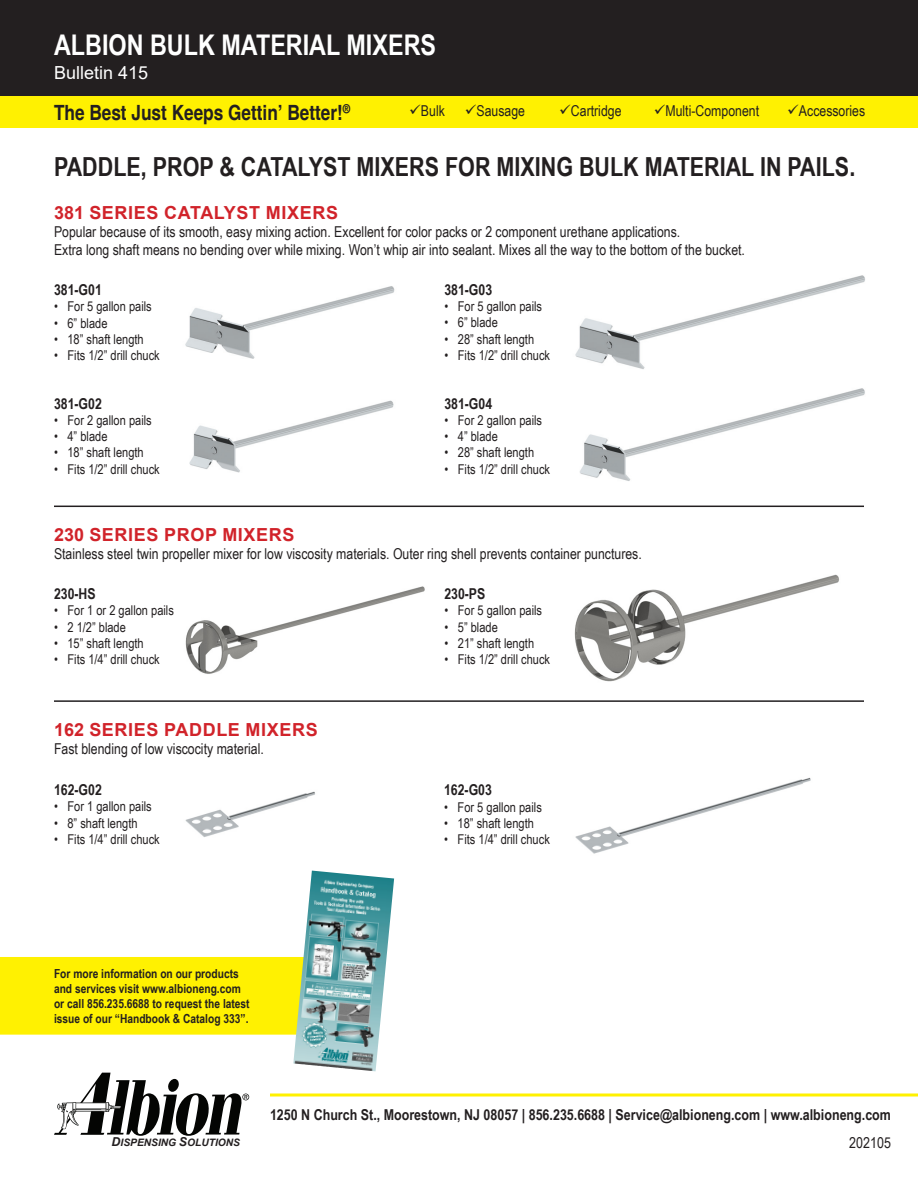
<style>
.page{position:relative;width:918px;height:1188px;background:#fff}
.page>*{position:absolute;margin:0;border:0;box-sizing:border-box;transform-origin:0 0}
.t1{font:700 28.5px "Arial Narrow";color:#fff}
.t2{font:700 26.25px "Arial Narrow";color:#231f20}
.t3{font:700 condensed 21px "Helvetica";color:#231f20}
.t4{font:700 18px "Arial";letter-spacing:.035em;color:#d1232a}
.t5{font:18px "Arial";color:#fff}
.Bullet{font:15px "Arial Narrow";color:#231f20}
.Paragraph_Style_1{font:700 15px "Arial Narrow";color:#231f20}
.t6{font:13.5px "Arial Narrow";color:#231f20}
.t7{font:700 12.45px/15px "Arial Narrow";color:#231f20}
.t8{font:italic 700 10.2px "Arial";color:#231f20}
.s1{font-size:12.3px}
</style>
<div class="page">
<svg style="left:54px;top:1073px;width:195px;height:63px"></svg>
<div style="left:0;top:95px;width:918px;height:33px;background:#fff101"></div>
<div style="left:0;top:0;width:918px;height:95px;background:#231f20"></div>
<hr style="left:270px;top:1094px;width:648px;height:2px;background:#fff101">
<img style="left:579px;top:388px;width:286px;height:93px">
<img style="left:185px;top:286px;width:210px;height:73px">
<img style="left:575px;top:777px;width:236px;height:77px">
<img style="left:185px;top:791px;width:130px;height:46px">
<img style="left:574px;top:574px;width:265px;height:108px">
<img style="left:185px;top:586px;width:240px;height:88px">
<img style="left:575px;top:275px;width:290px;height:94px">
<hr style="left:54px;top:700px;width:810px;height:2px;background:#231f20">
<hr style="left:54px;top:506px;width:810px;height:1px;background:#231f20">
<img style="left:189px;top:400px;width:205px;height:73px">
<div style="left:0;top:957px;width:293px;height:78px;background:#fff101"></div>
<img style="left:293px;top:871px;width:101px;height:200px">
<h1 class="t1" style="left:54px;top:23px;width:384px">ALBION BULK MATERIAL MIXERS</h1>
<h3 class="t5" style="left:54px;top:61px;width:96px">Bulletin 415</h3>
<h3 class="t3" style="left:54px;top:98px;width:298px">The Best Just Keeps Gettin’ Better!<sup>®</sup></h3>
<p class="Bullet" style="left:409px;top:100px;width:37px">✓Bulk</p>
<p class="Bullet" style="left:465px;top:100px;width:62px">✓Sausage</p>
<p class="Bullet" style="left:559px;top:100px;width:64px">✓Cartridge</p>
<p class="Bullet" style="left:654px;top:100px;width:107px">✓Multi-Component</p>
<p class="Bullet" style="left:787px;top:100px;width:80px">✓Accessories</p>
<p class="t2" style="left:54px;top:147px;width:803px">PADDLE, PROP &amp; CATALYST MIXERS FOR MIXING BULK MATERIAL IN PAILS.</p>
<p class="t4" style="left:54px;top:200px;width:286px">381 SERIES CATALYST MIXERS</p>
<p class="Bullet" style="left:54px;top:221px;width:628px">Popular because of its smooth, easy mixing action. Excellent for color packs or 2 component urethane applications.</p>
<p class="Bullet" style="left:54px;top:239px;width:693px">Extra long shaft means no bending over while mixing. Won’t whip air into sealant. Mixes all the way to the bottom of the bucket.</p>
<p class="Paragraph_Style_1" style="left:54px;top:278px;width:49px">381-G01</p>
<p class="t6" style="left:54px;top:297px;width:99px">• For 5 gallon pails</p>
<p class="t6" style="left:54px;top:313px;width:55px">• 6” blade</p>
<p class="t6" style="left:54px;top:329px;width:91px">• 18” shaft length</p>
<p class="t6" style="left:54px;top:345px;width:107px">• Fits 1/2” drill chuck</p>
<p class="Paragraph_Style_1" style="left:54px;top:392px;width:49px">381-G02</p>
<p class="t6" style="left:54px;top:410px;width:99px">• For 2 gallon pails</p>
<p class="t6" style="left:54px;top:426px;width:55px">• 4” blade</p>
<p class="t6" style="left:54px;top:443px;width:91px">• 18” shaft length</p>
<p class="t6" style="left:54px;top:459px;width:107px">• Fits 1/2” drill chuck</p>
<p class="Paragraph_Style_1" style="left:444px;top:278px;width:49px">381-G03</p>
<p class="t6" style="left:444px;top:297px;width:99px">• For 5 gallon pails</p>
<p class="t6" style="left:444px;top:313px;width:55px">• 6” blade</p>
<p class="t6" style="left:444px;top:329px;width:91px">• 28” shaft length</p>
<p class="t6" style="left:444px;top:345px;width:107px">• Fits 1/2” drill chuck</p>
<p class="Paragraph_Style_1" style="left:444px;top:392px;width:49px">381-G04</p>
<p class="t6" style="left:444px;top:410px;width:99px">• For 2 gallon pails</p>
<p class="t6" style="left:444px;top:426px;width:55px">• 4” blade</p>
<p class="t6" style="left:444px;top:443px;width:91px">• 28” shaft length</p>
<p class="t6" style="left:444px;top:459px;width:107px">• Fits 1/2” drill chuck</p>
<p class="t4" style="left:54px;top:522px;width:242px">230 SERIES PROP MIXERS</p>
<p class="Bullet" style="left:54px;top:543px;width:589px">Stainless steel twin propeller mixer for low viscosity materials. Outer ring shell prevents container punctures.</p>
<p class="Paragraph_Style_1" style="left:54px;top:583px;width:43px">230-HS</p>
<p class="t6" style="left:54px;top:601px;width:121px">• For 1 or 2 gallon pails</p>
<p class="t6" style="left:54px;top:617px;width:73px">• 2 1/2” blade</p>
<p class="t6" style="left:54px;top:633px;width:91px">• 15” shaft length</p>
<p class="t6" style="left:54px;top:649px;width:107px">• Fits 1/4” drill chuck</p>
<p class="t4" style="left:54px;top:717px;width:265px">162 SERIES PADDLE MIXERS</p>
<p class="Bullet" style="left:54px;top:738px;width:211px">Fast blending of low viscocity material.</p>
<p class="Paragraph_Style_1" style="left:54px;top:779px;width:49px">162-G02</p>
<p class="t6" style="left:54px;top:797px;width:99px">• For 1 gallon pails</p>
<p class="t6" style="left:54px;top:813px;width:85px">• 8” shaft length</p>
<p class="t6" style="left:54px;top:829px;width:107px">• Fits 1/4” drill chuck</p>
<p class="t7" style="left:54px;top:966px;width:197px">For more information on our products and services visit www.albioneng.com or call 856.235.6688 to request the latest issue of our “Handbook &amp; Catalog 333”.</p>
<p class="Paragraph_Style_1" style="left:444px;top:583px;width:43px">230-PS</p>
<p class="t6" style="left:444px;top:601px;width:99px">• For 5 gallon pails</p>
<p class="t6" style="left:444px;top:617px;width:55px">• 5” blade</p>
<p class="t6" style="left:444px;top:633px;width:91px">• 21” shaft length</p>
<p class="t6" style="left:444px;top:649px;width:107px">• Fits 1/2” drill chuck</p>
<p class="Paragraph_Style_1" style="left:444px;top:779px;width:49px">162-G03</p>
<p class="t6" style="left:444px;top:797px;width:99px">• For 5 gallon pails</p>
<p class="t6" style="left:444px;top:813px;width:91px">• 18” shaft length</p>
<p class="t6" style="left:444px;top:829px;width:107px">• Fits 1/4” drill chuck</p>
<p class="t8" style="left:112px;top:1136px;width:130px"><span class="s1">D</span>ISPENSING <span class="s1">S</span>OLUTIONS</p>
<p class="Paragraph_Style_1" style="left:270px;top:1104px;width:623px">1250 N Church St., Moorestown, NJ 08057 | 856.235.6688 | Service@albioneng.com | www.albioneng.com</p>
<p class="Bullet" style="left:849px;top:1132px;width:43px">202105</p>
</div>
